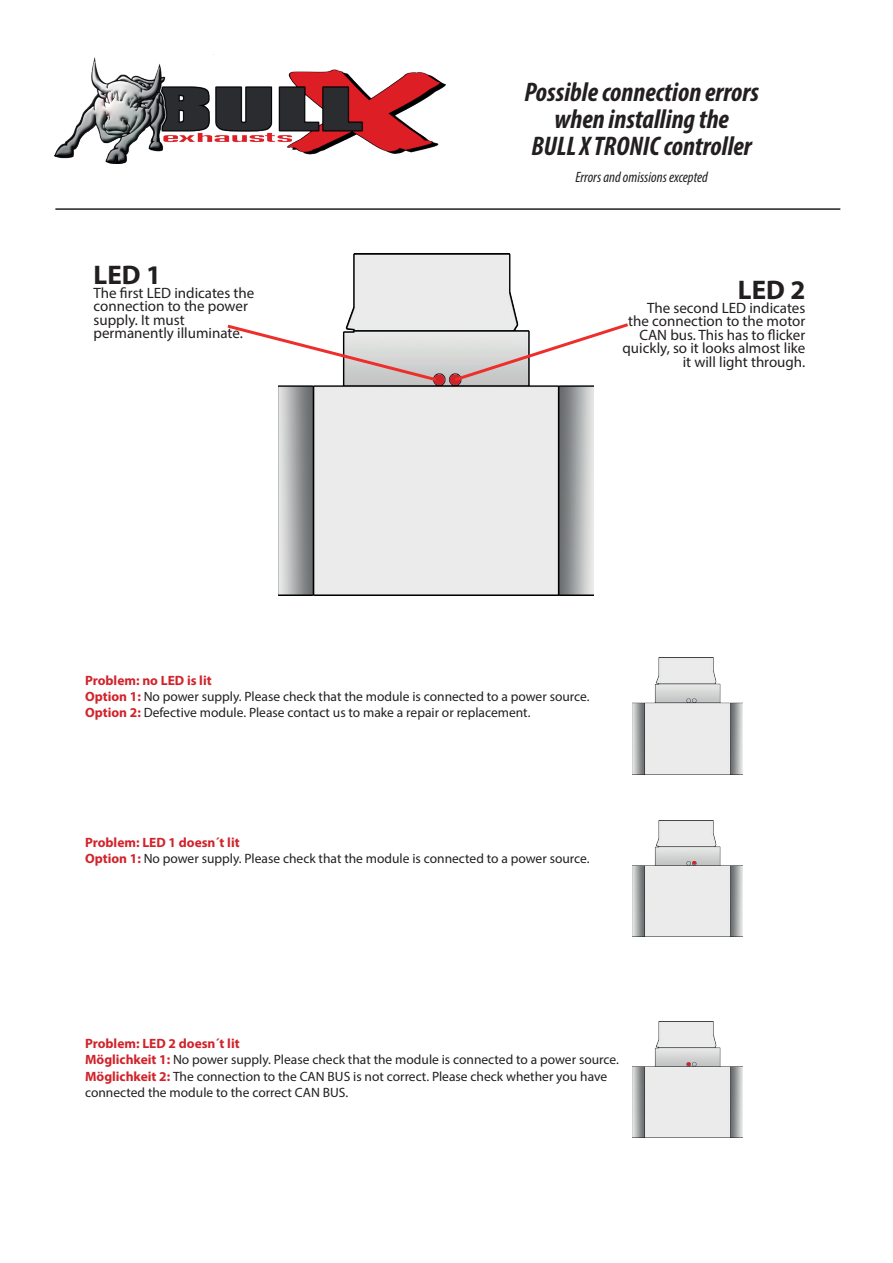
<style>
.page{position:relative;width:893px;height:1263px;background:#fff}
.page>*{position:absolute;margin:0;border:0;box-sizing:border-box;transform-origin:0 0}
.t1{font:italic 700 condensed 27px/27px "Myriad Pro";color:#231f20;text-align:center}
.t2{font:700 27px "Myriad Pro";color:#231f20}
.t3{font:15px/13.5px "Myriad Pro";color:#231f20}
.t4{font:italic condensed 15px "Myriad Pro";color:#231f20}
.t5{font:13.5px/16.2px "Myriad Pro";color:#231f20}
.s1{font-weight:700;color:#d1232a}
</style>
<div class="page">
<img style="left:54px;top:54px;width:391px;height:110px">
<hr style="left:55px;top:208px;width:785px;height:2px;background:#231f20">
<img style="left:278px;top:254px;width:316px;height:341px">
<img style="left:633px;top:820px;width:109px;height:116px">
<img style="left:633px;top:658px;width:109px;height:116px">
<img style="left:633px;top:1021px;width:109px;height:116px">
<div style="left:434px;top:374px;width:11px;height:11px;background:#d1232a;border-radius:50%"></div>
<div style="left:450px;top:374px;width:11px;height:11px;background:#d1232a;border-radius:50%"></div>
<svg style="left:692px;top:861px;width:4px;height:4px"></svg>
<svg style="left:227px;top:322px;width:213px;height:61px"></svg>
<svg style="left:451px;top:321px;width:177px;height:62px"></svg>
<svg style="left:687px;top:1062px;width:4px;height:4px"></svg>
<h1 class="t1" style="left:524px;top:78px;width:236px">Possible connection errors when installing the<br>BULL X TRONIC controller</h1>
<p class="t4" style="left:575px;top:168px;width:134px">Errors and omissions excepted</p>
<h1 class="t2" style="left:94px;top:258px;width:69px">LED 1</h1>
<p class="t3" style="left:94px;top:286px;width:162px">The first LED indicates the connection to the power supply. It must permanently illuminate.</p>
<h1 class="t2" style="left:738px;top:272px;width:69px">LED 2</h1>
<p class="t3" style="left:622px;top:300px;width:184px;text-align:right">The second LED indicates<br>the connection to the motor<br>CAN bus. This has to flicker quickly, so it looks almost like it will light through.</p>
<p class="t5" style="left:85px;top:672px;width:506px"><span class="s1">Problem: no LED is lit<br>Option 1:</span> No power supply. Please check that the module is connected to a power source.<br><span class="s1">Option 2:</span> Defective module. Please contact us to make a repair or replacement.</p>
<p class="t5" style="left:85px;top:834px;width:506px"><span class="s1">Problem: LED 1 doesn´t lit<br>Option 1:</span> No power supply. Please check that the module is connected to a power source.</p>
<p class="t5" style="left:85px;top:1035px;width:535px"><span class="s1">Problem: LED 2 doesn´t lit<br>Möglichkeit 1:</span> No power supply. Please check that the module is connected to a power source.<br><span class="s1">Möglichkeit 2:</span> The connection to the CAN BUS is not correct. Please check whether you have connected the module to the correct CAN BUS.</p>
</div>
